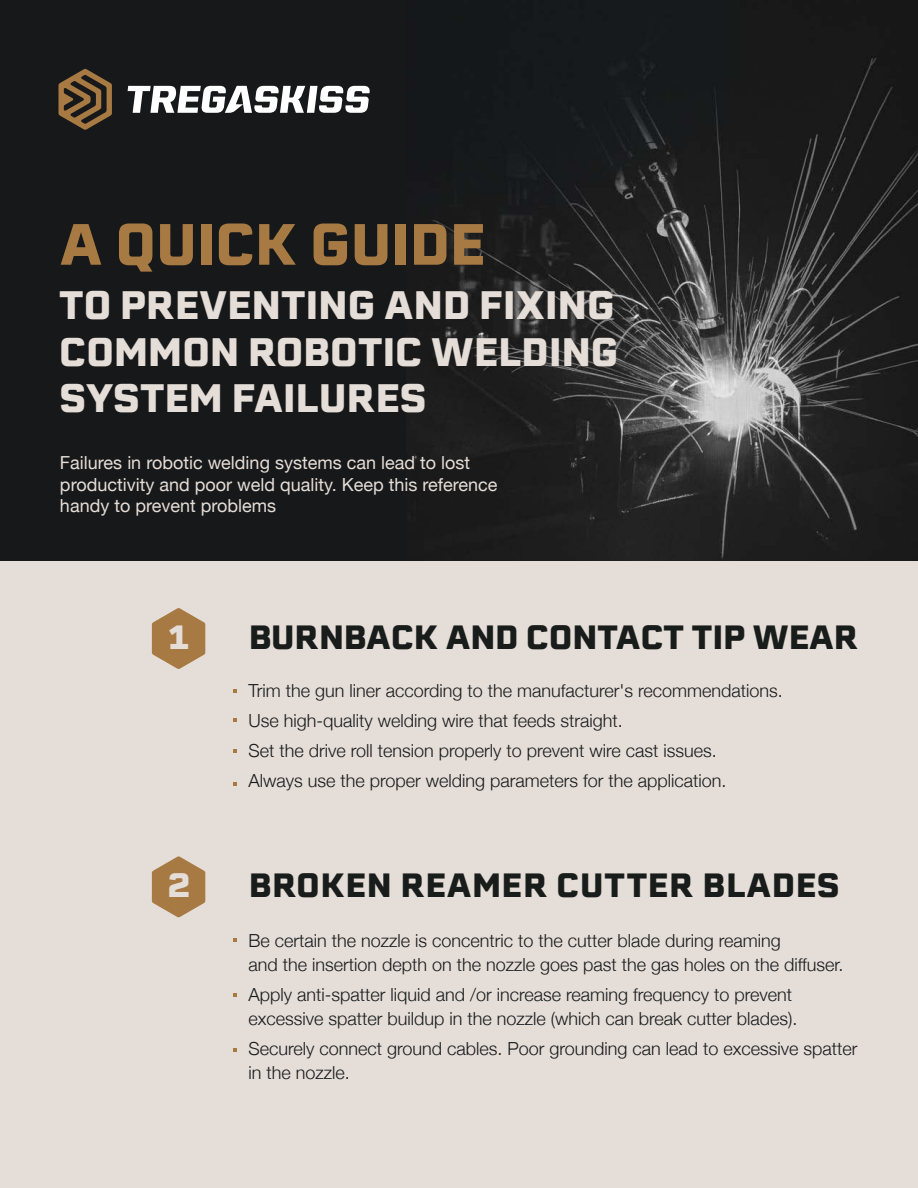
<style>
.page{position:relative;width:918px;height:1188px;background:#e5ddd7}
.page>*{position:absolute;margin:0;border:0;box-sizing:border-box;transform-origin:0 0}
.t1{font:700 57px "Erbaum";letter-spacing:-.03em;color:#a77a44}
.t2{font:700 39px/46.8px "Erbaum";letter-spacing:-.03em;color:#e5ddd7;text-align:justify}
.t3{font:700 33px "Erbaum";letter-spacing:-.03em;color:#181c1a}
.t4{font:700 33px "Erbaum";letter-spacing:-.01em;color:#181c1a}
.t5{font:700 33px "Erbaum";color:#e5ddd7}
.t6{font:300 18px/24px "Helvetica Neue";color:#181b1c}
.t7{font:18px/21.5px "Helvetica Neue";color:#e5ddd7}
</style>
<div class="page">
<div style="left:0;top:0;width:918px;height:560px;background:#171819"></div>
<img style="left:413px;top:58px;width:505px;height:502px">
<svg style="left:128px;top:86px;width:242px;height:27px"></svg>
<svg style="left:58px;top:69px;width:54px;height:61px"></svg>
<svg style="left:233px;top:690px;width:4px;height:3px"></svg>
<svg style="left:233px;top:719px;width:4px;height:3px"></svg>
<svg style="left:233px;top:749px;width:4px;height:4px"></svg>
<svg style="left:233px;top:782px;width:4px;height:3px"></svg>
<svg style="left:233px;top:938px;width:4px;height:4px"></svg>
<svg style="left:233px;top:993px;width:4px;height:4px"></svg>
<svg style="left:233px;top:1048px;width:4px;height:4px"></svg>
<svg style="left:152px;top:608px;width:53px;height:61px"></svg>
<svg style="left:152px;top:856px;width:53px;height:61px"></svg>
<h1 class="t1" style="left:58px;top:203px;width:429px">A QUICK GUIDE</h1>
<h2 class="t2" style="left:58px;top:281px;width:562px">TO PREVENTING AND FIXING COMMON ROBOTIC WELDING SYSTEM FAILURES</h2>
<p class="t7" style="left:60px;top:453px;width:439px">Failures in robotic welding systems can lead to lost productivity and poor weld quality. Keep this reference handy to prevent problems</p>
<h3 class="t5" style="left:167px;top:613px;width:24px">1</h3>
<h3 class="t3" style="left:248px;top:613px;width:612px">BURNBACK AND CONTACT TIP WEAR</h3>
<h3 class="t5" style="left:167px;top:862px;width:25px">2</h3>
<p class="t6" style="left:248px;top:674px;width:536px;line-height:30px">Trim the gun liner according to the manufacturer's recommendations.<br>Use high-quality welding wire that feeds straight.<br>Set the drive roll tension properly to prevent wire cast issues.<br>Always use the proper welding parameters for the application.</p>
<h3 class="t4" style="left:248px;top:861px;width:594px">BROKEN REAMER CUTTER BLADES</h3>
<p class="t6" style="left:248px;top:927px;width:597px">Be certain the nozzle is concentric to the cutter blade during reaming<br>and the insertion depth on the nozzle goes past the gas holes on the diffuser.</p>
<p class="t6" style="left:248px;top:981px;width:551px">Apply anti-spatter liquid and /or increase reaming frequency to prevent excessive spatter buildup in the nozzle (which can break cutter blades).</p>
<p class="t6" style="left:248px;top:1035px;width:611px">Securely connect ground cables. Poor grounding can lead to excessive spatter in the nozzle.</p>
</div>
